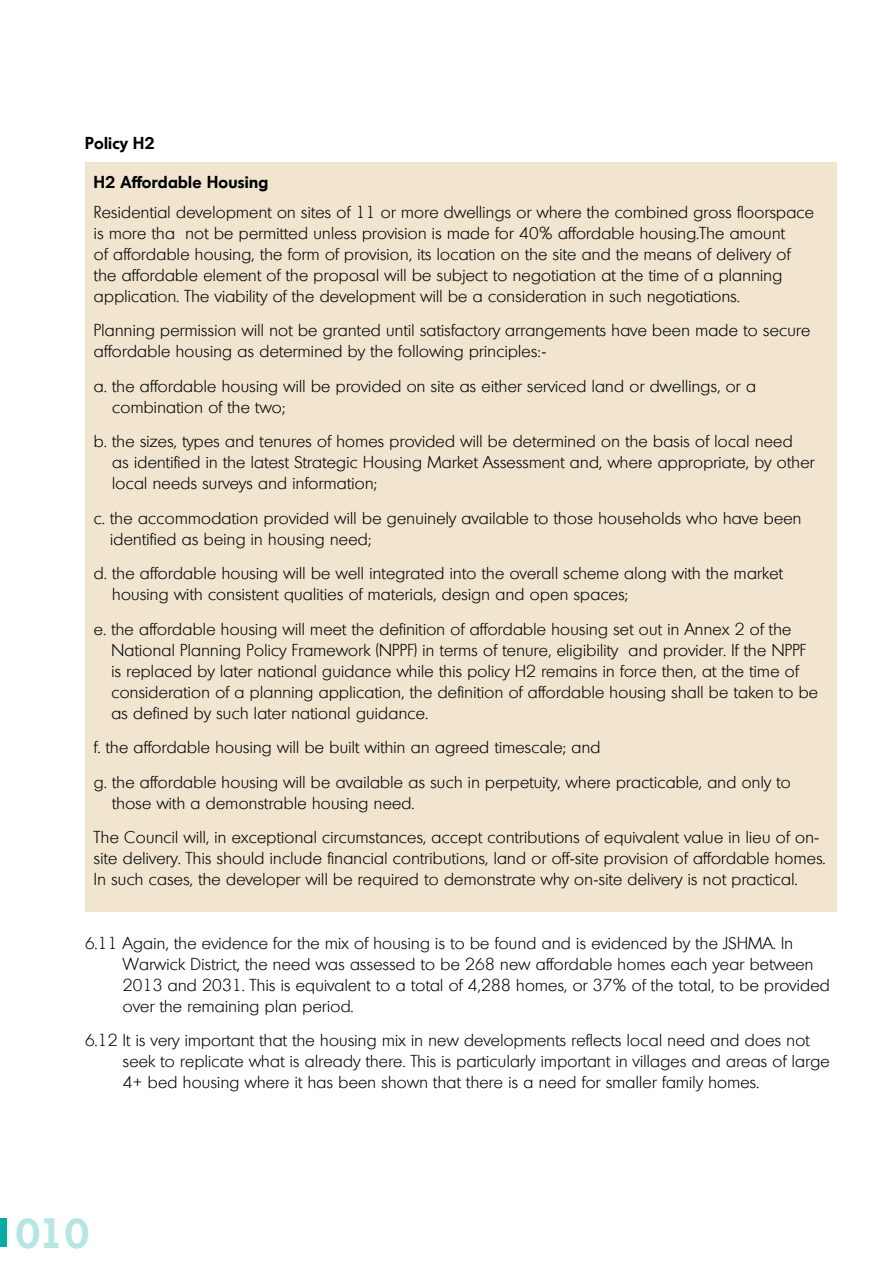
<style>
.page{position:relative;width:893px;height:1263px;background:#fff}
.page>*{position:absolute;margin:0;border:0;box-sizing:border-box;transform-origin:0 0}
.t1{font:600 40.5px "Montreal";color:#b5e6e4}
.t2{font:300 16.5px/21px "Montreal";letter-spacing:.02em;color:#000}
.t3{font:600 16.5px "Montreal";letter-spacing:.02em;color:#000}
</style>
<div class="page">
<div style="left:0;top:1219px;width:7px;height:28px;background:#09aca5"></div>
<div style="left:85px;top:163px;width:752px;height:749px;background:#f1e5d0"></div>
<p class="t3" style="left:85px;top:132px;width:71px">Policy H2</p>
<p class="t3" style="left:94px;top:171px;width:176px">H2 Affordable Housing</p>
<p class="t2" style="left:94px;top:201px;width:721px">Residential development on sites of 11 or more dwellings or where the combined gross floorspace is more tha not be permitted unless provision is made for 40% affordable housing.The amount<br>of affordable housing, the form of provision, its location on the site and the means of delivery of the affordable element of the proposal will be subject to negotiation at the time of a planning application. The viability of the development will be a consideration in such negotiations.</p>
<p class="t2" style="left:94px;top:319px;width:718px">Planning permission will not be granted until satisfactory arrangements have been made to secure affordable housing as determined by the following principles:-</p>
<p class="t2" style="left:112px;top:375px;width:645px;text-indent:-18px">a. the affordable housing will be provided on site as either serviced land or dwellings, or a combination of the two;</p>
<p class="t2" style="left:112px;top:430px;width:704px;text-indent:-18px">b. the sizes, types and tenures of homes provided will be determined on the basis of local need<br>as identified in the latest Strategic Housing Market Assessment and, where appropriate, by other local needs surveys and information;</p>
<p class="t2" style="left:110px;top:507px;width:693px;text-indent:-16px">c. the accommodation provided will be genuinely available to those households who have been identified as being in housing need;</p>
<p class="t2" style="left:112px;top:562px;width:672px;text-indent:-18px">d. the affordable housing will be well integrated into the overall scheme along with the market housing with consistent qualities of materials, design and open spaces;</p>
<p class="t2" style="left:111px;top:618px;width:708px;text-indent:-17px">e. the affordable housing will meet the definition of affordable housing set out in Annex 2 of the National Planning Policy Framework (NPPF) in terms of tenure, eligibility and provider. If the NPPF is replaced by later national guidance while this policy H2 remains in force then, at the time of consideration of a planning application, the definition of affordable housing shall be taken to be as defined by such later national guidance.</p>
<p class="t2" style="left:94px;top:730px;width:698px;line-height:34.5px">f. the affordable housing will be built within an agreed timescale; and<br>g. the affordable housing will be available as such in perpetuity, where practicable, and only to</p>
<p class="t2" style="left:94px;top:785px;width:727px;line-height:34.5px;text-indent:18px">those with a demonstrable housing need.<br>The Council will, in exceptional circumstances, accept contributions of equivalent value in lieu of on-</p>
<p class="t2" style="left:94px;top:847px;width:733px">site delivery. This should include financial contributions, land or off-site provision of affordable homes.<br>In such cases, the developer will be required to demonstrate why on-site delivery is not practical.</p>
<p class="t2" style="left:123px;top:932px;width:708px;text-indent:-38px">6.11 Again, the evidence for the mix of housing is to be found and is evidenced by the JSHMA. In Warwick District, the need was assessed to be 268 new affordable homes each year between 2013 and 2031. This is equivalent to a total of 4,288 homes, or 37% of the total, to be provided over the remaining plan period.</p>
<p class="t2" style="left:123px;top:1030px;width:708px;text-indent:-38px">6.12 It is very important that the housing mix in new developments reflects local need and does not seek to replicate what is already there. This is particularly important in villages and areas of large<br>4+ bed housing where it has been shown that there is a need for smaller family homes.</p>
<h1 class="t1" style="left:15px;top:1206px;width:76px">010</h1>
</div>
